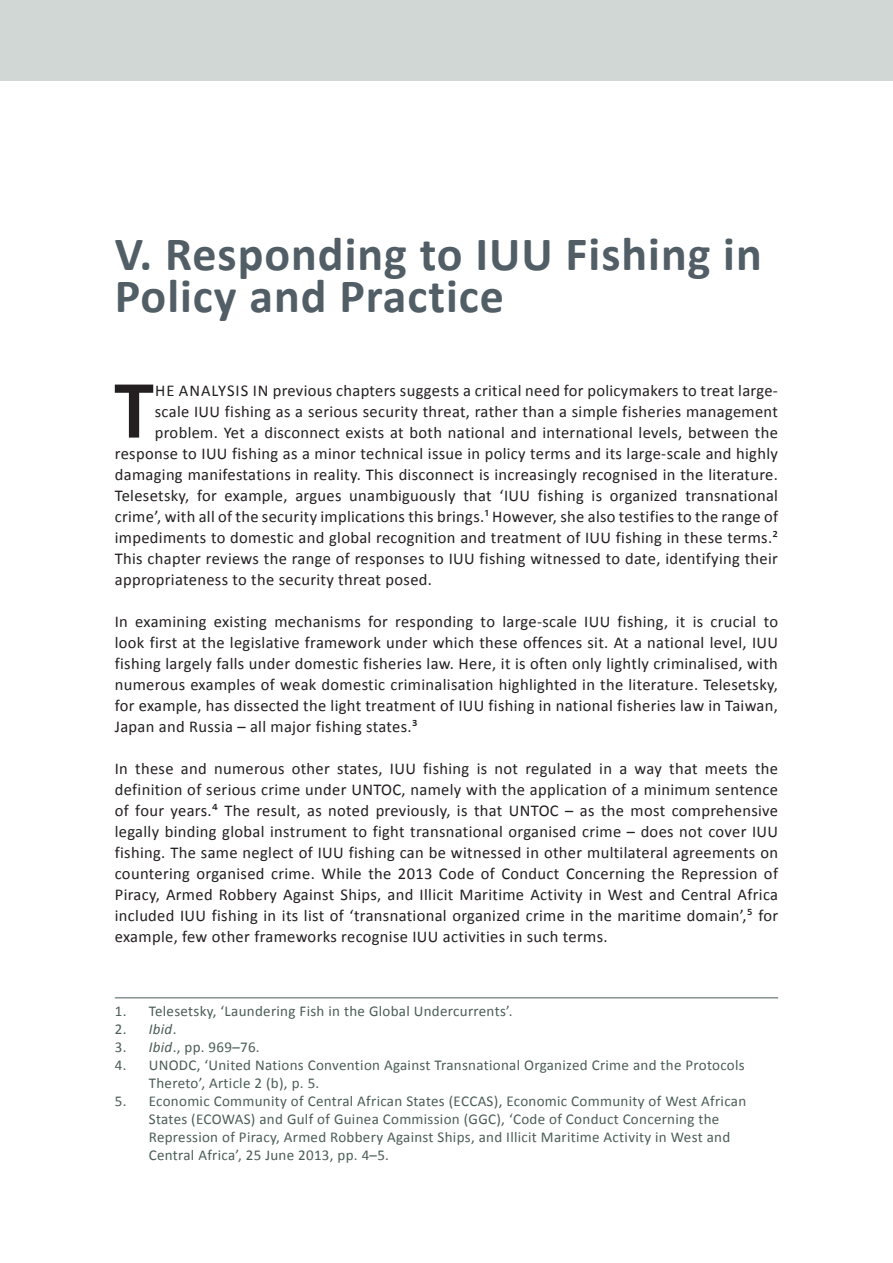
<style>
.page{position:relative;width:893px;height:1263px;background:#fff}
.page>*{position:absolute;margin:0;border:0;box-sizing:border-box;transform-origin:0 0}
.Drop_Cap{font:500 79.5px "Franklin Gothic";color:#231f20}
.Chapter_heading{font:700 48px/42px "Calibri";letter-spacing:.02em;color:#525e66}
.Drop_Cap-2{font:16.5px/21px "Calibri";letter-spacing:.02em;color:#231f20;text-align:justify}
.Footnote_text{font:15px/18px "Calibri";letter-spacing:.02em;color:#4b5d57}
.Footnote_text-2{font:italic 15px "Calibri";color:#4b5d57}
.s1{font-style:normal}
.s2{font-style:italic}
</style>
<div class="page">
<div style="left:0;top:0;width:893px;height:81px;background:#d0d7d5"></div>
<hr style="left:115px;top:997px;width:663px;height:1px;background:#4b5d57">
<p class="Chapter_heading" style="left:115px;top:233px;width:648px">V. Responding to IUU Fishing in<br>Policy and Practice</p>
<p class="Drop_Cap" style="left:115px;top:362px;width:40px">T</p>
<p class="Drop_Cap-2" style="left:155px;top:380px;width:624px">HE ANALYSIS IN previous chapters suggests a critical need for policymakers to treat large-</p>
<p class="Drop_Cap-2" style="left:155px;top:401px;width:625px">scale IUU fishing as a serious security threat, rather than a simple fisheries management</p>
<p class="Drop_Cap-2" style="left:155px;top:422px;width:625px">problem. Yet a disconnect exists at both national and international levels, between the</p>
<p class="Drop_Cap-2" style="left:115px;top:443px;width:665px">response to IUU fishing as a minor technical issue in policy terms and its large-scale and highly</p>
<p class="Drop_Cap-2" style="left:115px;top:464px;width:665px">damaging manifestations in reality. This disconnect is increasingly recognised in the literature.</p>
<p class="Drop_Cap-2" style="left:115px;top:485px;width:665px">Telesetsky, for example, argues unambiguously that ‘IUU fishing is organized transnational</p>
<p class="Drop_Cap-2" style="left:115px;top:506px;width:665px">crime’, with all of the security implications this brings.1 However, she also testifies to the range of</p>
<p class="Drop_Cap-2" style="left:115px;top:527px;width:665px">impediments to domestic and global recognition and treatment of IUU fishing in these terms.2</p>
<p class="Drop_Cap-2" style="left:115px;top:548px;width:665px">This chapter reviews the range of responses to IUU fishing witnessed to date, identifying their</p>
<p class="Drop_Cap-2" style="left:115px;top:569px;width:319px">appropriateness to the security threat posed.</p>
<p class="Drop_Cap-2" style="left:115px;top:611px;width:665px">In examining existing mechanisms for responding to large-scale IUU fishing, it is crucial to look first at the legislative framework under which these offences sit. At a national level, IUU fishing largely falls under domestic fisheries law. Here, it is often only lightly criminalised, with numerous examples of weak domestic criminalisation highlighted in the literature. Telesetsky, for example, has dissected the light treatment of IUU fishing in national fisheries law in Taiwan, Japan and Russia – all major fishing states.3</p>
<p class="Drop_Cap-2" style="left:115px;top:758px;width:665px">In these and numerous other states, IUU fishing is not regulated in a way that meets the definition of serious crime under UNTOC, namely with the application of a minimum sentence of four years.4 The result, as noted previously, is that UNTOC – as the most comprehensive legally binding global instrument to fight transnational organised crime – does not cover IUU fishing. The same neglect of IUU fishing can be witnessed in other multilateral agreements on countering organised crime. While the 2013 Code of Conduct Concerning the Repression of Piracy, Armed Robbery Against Ships, and Illicit Maritime Activity in West and Central Africa included IUU fishing in its list of ‘transnational organized crime in the maritime domain’,5 for example, few other frameworks recognise IUU activities in such terms.</p>
<p class="Footnote_text" style="left:115px;top:1002px;width:399px">1. Telesetsky, ‘Laundering Fish in the Global Undercurrents’.</p>
<p class="Footnote_text-2" style="left:115px;top:1019px;width:63px"><span class="s1">2.</span> Ibid<span class="s1">.</span></p>
<p class="Footnote_text" style="left:115px;top:1038px;width:146px">3. <span class="s2">Ibid</span>., pp. 969–76.</p>
<p class="Footnote_text" style="left:149px;top:1056px;width:597px;text-indent:-34px">4. UNODC, ‘United Nations Convention Against Transnational Organized Crime and the Protocols<br>Thereto’, Article 2 (b), p. 5.</p>
<p class="Footnote_text" style="left:149px;top:1092px;width:599px;text-indent:-34px">5. Economic Community of Central African States (ECCAS), Economic Community of West African States (ECOWAS) and Gulf of Guinea Commission (GGC), ‘Code of Conduct Concerning the Repression of Piracy, Armed Robbery Against Ships, and Illicit Maritime Activity in West and Central Africa’, 25 June 2013, pp. 4–5.</p>
</div>
